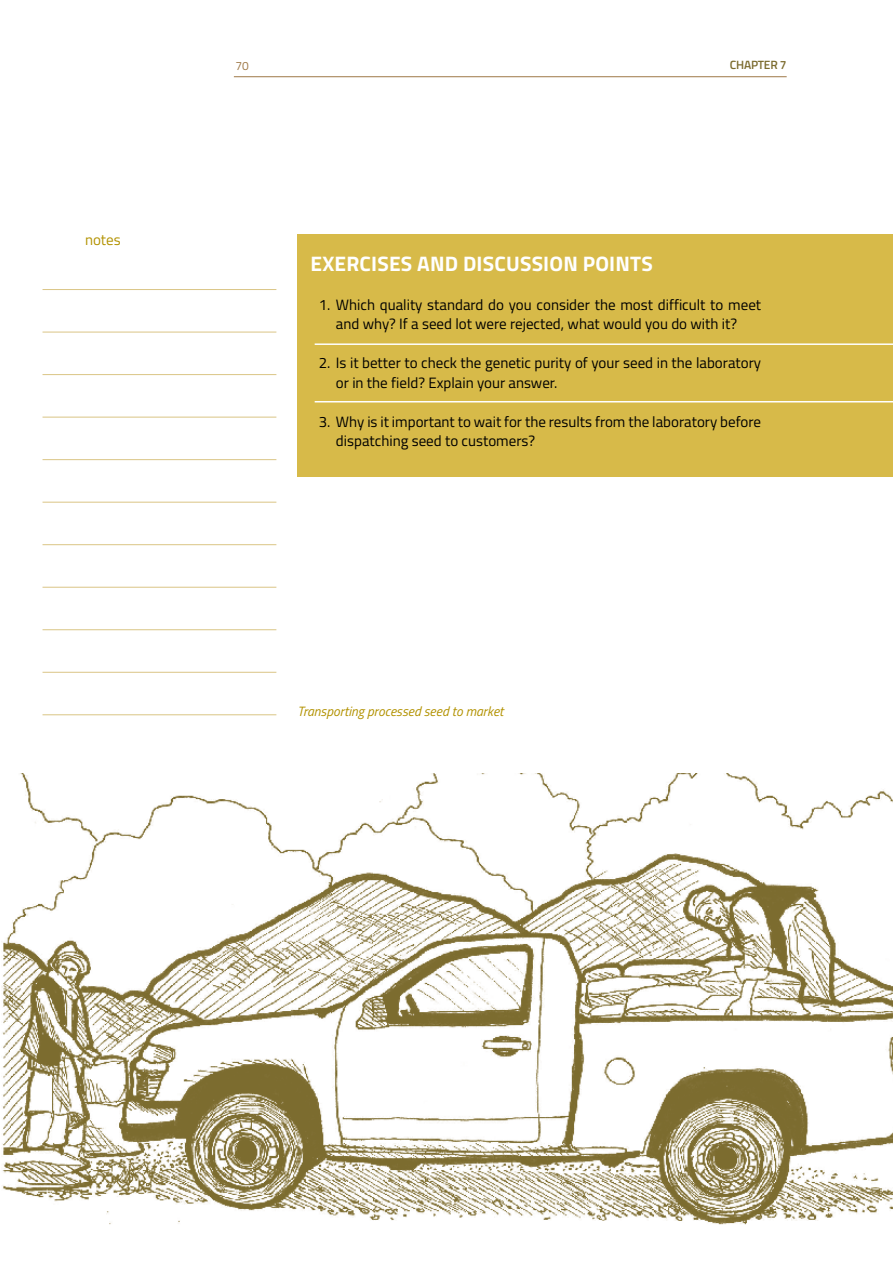
<style>
.page{position:relative;width:893px;height:1263px;background:#fff}
.page>*{position:absolute;margin:0;border:0;box-sizing:border-box;transform-origin:0 0}
.t1{font:700 21px "Titillium";letter-spacing:.01em;color:#fff}
.t2{font:15px/19.5px "Titillium";color:#000}
.t3{font:15px "Titillium";color:#b29200}
.t4{font:italic 13.5px "Titillium";color:#b29200}
.t5{font:600 12px "Titillium";letter-spacing:-.02em;color:#7b6b2e}
.t6{font:12px "Titillium";color:#9f7948}
</style>
<div class="page">
<hr style="left:234px;top:76px;width:553px;height:1px;background:#9f7948">
<hr style="left:43px;top:289px;width:233px;height:1px;background:#dac585">
<hr style="left:43px;top:332px;width:233px;height:1px;background:#dac585">
<hr style="left:43px;top:374px;width:233px;height:1px;background:#dac585">
<hr style="left:43px;top:417px;width:233px;height:1px;background:#dac585">
<hr style="left:43px;top:459px;width:233px;height:1px;background:#dac585">
<hr style="left:43px;top:502px;width:233px;height:1px;background:#dac585">
<hr style="left:43px;top:544px;width:233px;height:1px;background:#dac585">
<hr style="left:43px;top:587px;width:233px;height:1px;background:#dac585">
<hr style="left:43px;top:629px;width:233px;height:1px;background:#dac585">
<hr style="left:43px;top:672px;width:233px;height:1px;background:#dac585">
<hr style="left:43px;top:714px;width:233px;height:1px;background:#dac585">
<img style="left:1px;top:774px;width:892px;height:451px">
<div style="left:298px;top:234px;width:595px;height:242px;background:#d7ba49"></div>
<hr style="left:315px;top:401px;width:578px;height:1px;background:#fff">
<hr style="left:315px;top:343px;width:578px;height:2px;background:#fff">
<p class="t3" style="left:85px;top:229px;width:37px">notes</p>
<p class="t6" style="left:235px;top:57px;width:15px">70</p>
<p class="t5" style="left:730px;top:55px;width:58px">CHAPTER 7</p>
<h1 class="t1" style="left:310px;top:247px;width:344px">EXERCISES AND DISCUSSION POINTS</h1>
<p class="t2" style="left:319px;top:294px;width:444px;text-align:center">1. Which quality standard do you consider the most difficult to meet and why? If a seed lot were rejected, what would you do with it?</p>
<p class="t2" style="left:336px;top:353px;width:427px;text-indent:-17px">2. Is it better to check the genetic purity of your seed in the laboratory or in the field? Explain your answer.</p>
<p class="t2" style="left:336px;top:411px;width:427px;text-indent:-17px">3. Why is it important to wait for the results from the laboratory before dispatching seed to customers?</p>
<p class="t4" style="left:298px;top:701px;width:207px">Transporting processed seed to market</p>
</div>
